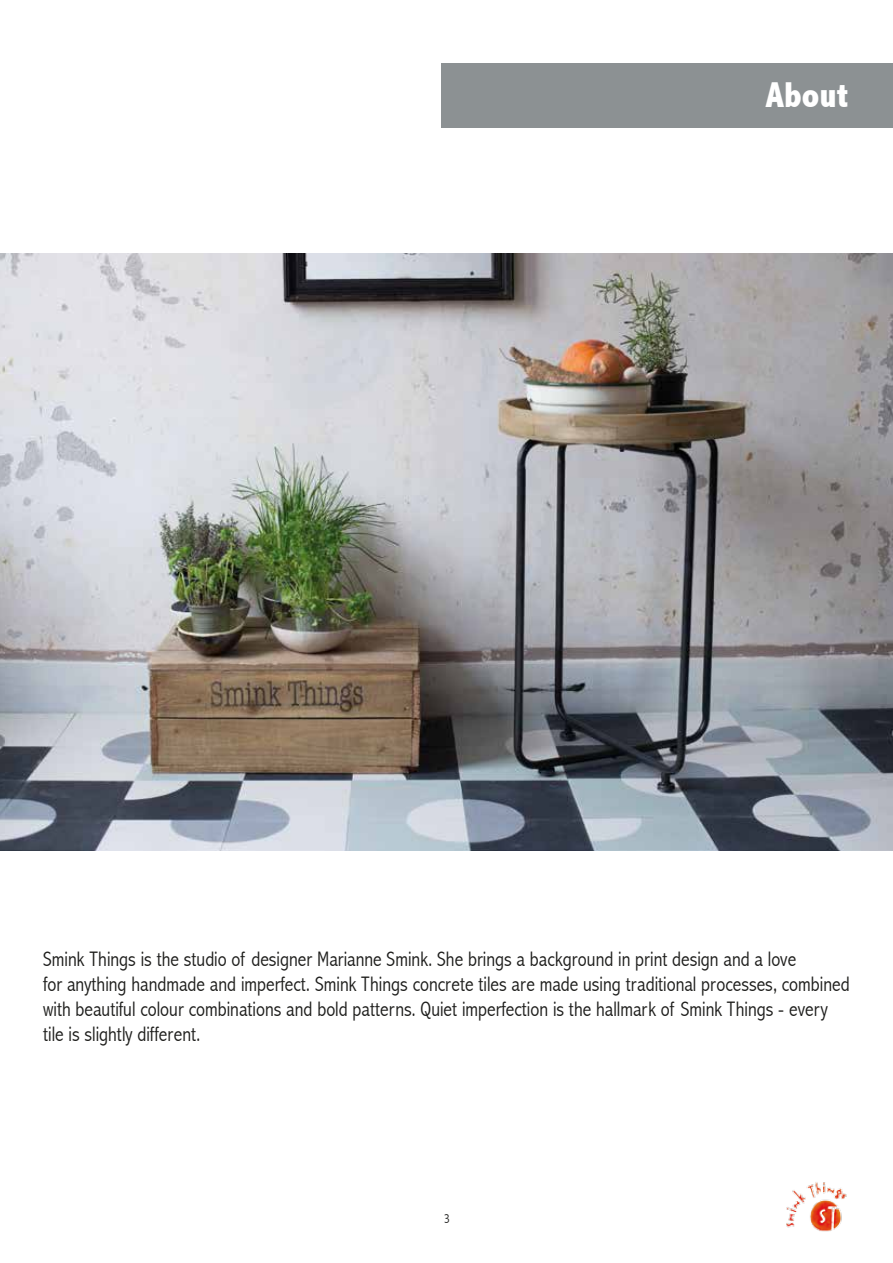
<style>
.page{position:relative;width:893px;height:1263px;background:#fff}
.page>*{position:absolute;margin:0;border:0;box-sizing:border-box;transform-origin:0 0}
.t1{font:800 condensed 36px "Abadi";color:#fff}
.t2{font:300 condensed 21px/25.2px "Abadi";color:#1d1d1b}
.t3{font:300 condensed 13.5px "Abadi";color:#1d1d1b}
</style>
<div class="page">
<img style="left:786px;top:1182px;width:61px;height:50px">
<div style="left:442px;top:63px;width:451px;height:65px;background:#8c9193"></div>
<img style="left:0;top:254px;width:893px;height:596px">
<h1 class="t1" style="left:765px;top:74px;width:84px">About</h1>
<p class="t2" style="left:43px;top:946px;width:808px">Smink Things is the studio of designer Marianne Smink. She brings a background in print design and a love<br>for anything handmade and imperfect. Smink Things concrete tiles are made using traditional processes, combined with beautiful colour combinations and bold patterns. Quiet imperfection is the hallmark of Smink Things - every tile is slightly different.</p>
<p class="t3" style="left:444px;top:1210px;width:8px">3</p>
</div>
